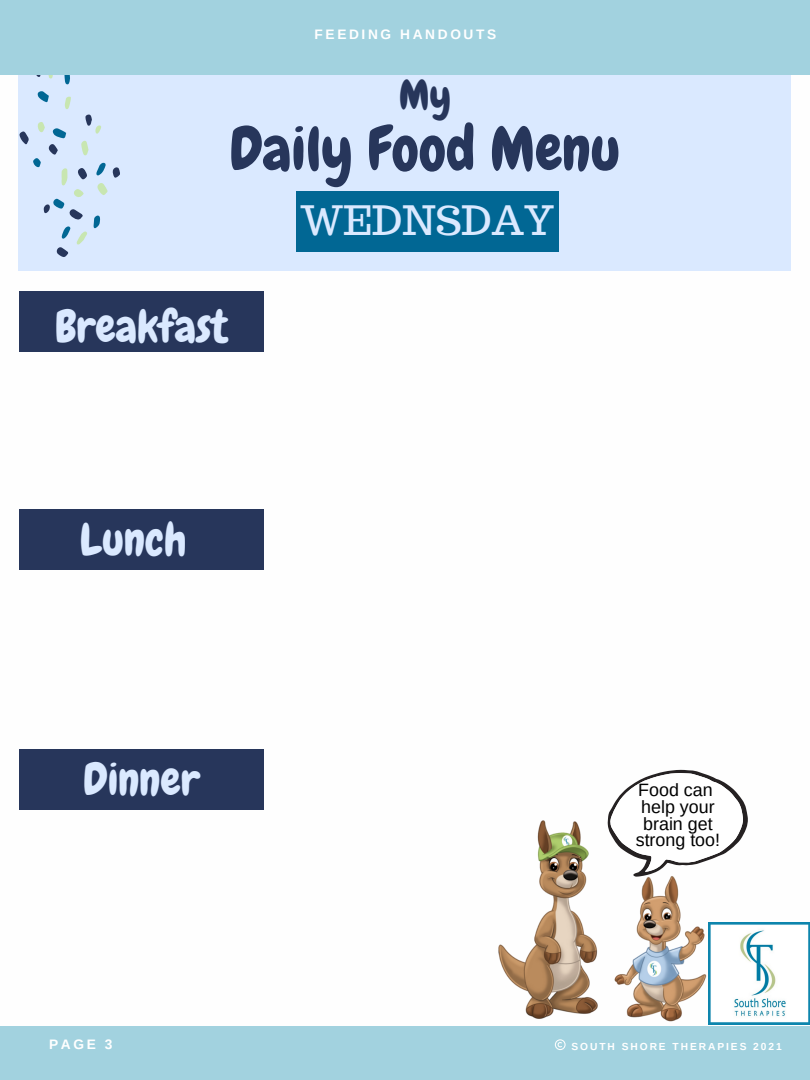
<style>
.page{position:relative;width:810px;height:1080px;background:#fff}
.page>*{position:absolute;margin:0;border:0;box-sizing:border-box;transform-origin:0 0}
.t1{font:60.81px "Chewy";color:#27365b}
.t2{font:45.12px "Chewy";color:#dae9ff}
.t3{font:41.44px "Chewy";color:#27365b}
.t4{font:39.62px "Trocchi";color:#dae9ff}
.t5{font:17.88px "Arimo";color:#000}
.t6{font:700 13.75px "Arimo";letter-spacing:.19em;color:#fff}
.t7{font:700 10.25px "Arimo";letter-spacing:.19em;color:#fff}
</style>
<div class="page">
<div style="left:18px;top:56px;width:773px;height:215px;background:#dae9ff"></div>
<div style="left:0;top:1026px;width:810px;height:54px;background:#a2d2df"></div>
<svg style="left:64px;top:74px;width:7px;height:10px"></svg>
<svg style="left:32px;top:74px;width:8px;height:3px"></svg>
<svg style="left:48px;top:74px;width:6px;height:4px"></svg>
<svg style="left:19px;top:91px;width:101px;height:166px"></svg>
<img style="left:498px;top:769px;width:250px;height:276px">
<img style="left:708px;top:922px;width:102px;height:103px">
<div style="left:296px;top:191px;width:262px;height:61px;background:#016794"></div>
<div style="left:0;top:0;width:810px;height:74px;background:#a2d2df"></div>
<div style="left:19px;top:291px;width:245px;height:61px;background:#27365b"></div>
<div style="left:19px;top:509px;width:245px;height:61px;background:#27365b"></div>
<div style="left:19px;top:749px;width:245px;height:61px;background:#27365b"></div>
<svg style="left:555px;top:1039px;width:11px;height:11px"></svg>
<p class="t6" style="left:315px;top:27px;width:183px">FEEDING HANDOUTS</p>
<p class="t3" style="left:399px;top:68px;width:54px">My</p>
<p class="t1" style="left:229px;top:110px;width:392px">Daily Food Menu</p>
<p class="t2" style="left:55px;top:298px;width:174px">Breakfast</p>
<p class="t2" style="left:80px;top:511px;width:109px">Lunch</p>
<p class="t4" style="left:300px;top:195px;width:255px">WEDNSDAY</p>
<p class="t2" style="left:83px;top:751px;width:118px">Dinner</p>
<p class="t5" style="left:638px;top:780px;width:76px">Food can</p>
<p class="t5" style="left:641px;top:797px;width:75px">help your</p>
<p class="t5" style="left:643px;top:814px;width:71px">brain get</p>
<p class="t5" style="left:636px;top:830px;width:86px">strong too!</p>
<p class="t6" style="left:49px;top:1036px;width:65px">PAGE 3</p>
<p class="t7" style="left:571px;top:1040px;width:212px">SOUTH SHORE THERAPIES 2021</p>
</div>
